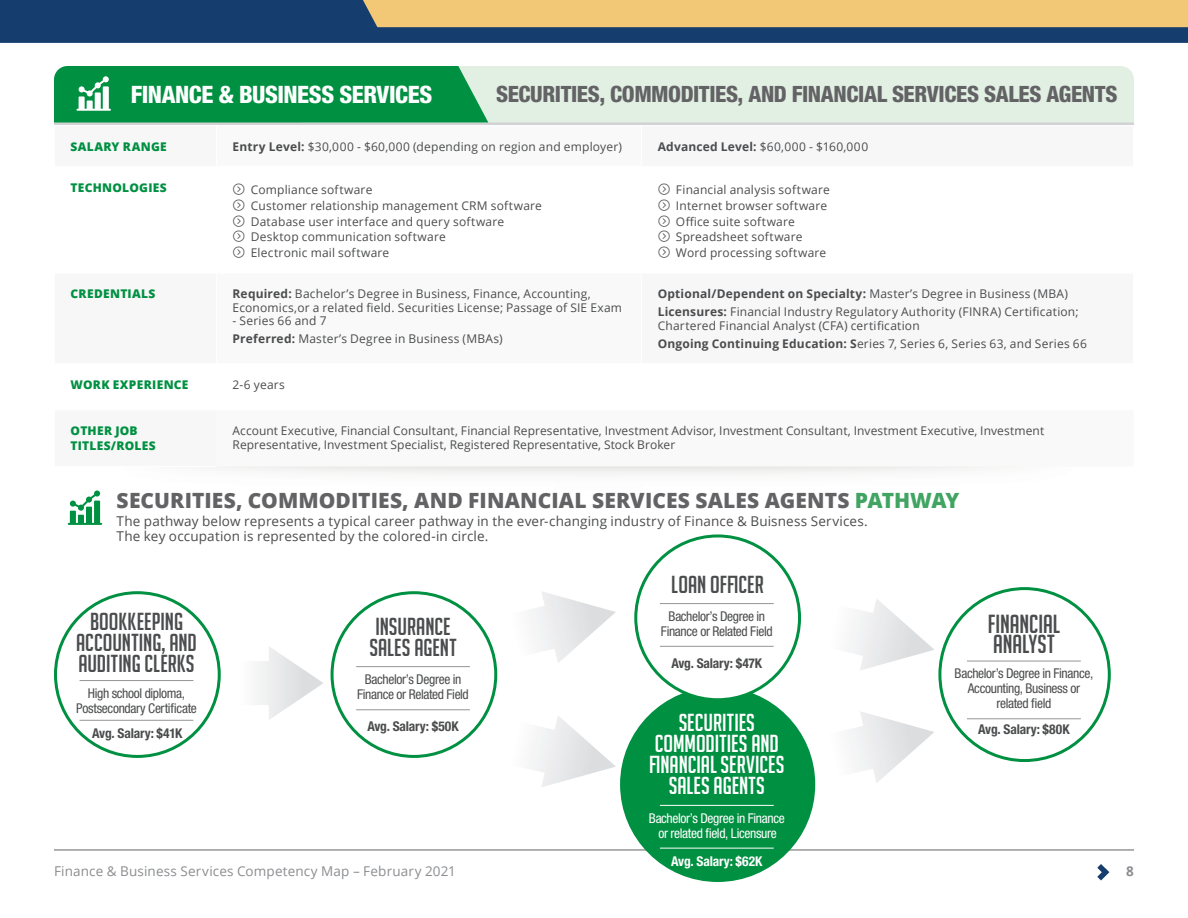
<style>
.page{position:relative;width:1188px;height:918px;background:#fff}
.page>*{position:absolute;margin:0;border:0;box-sizing:border-box;transform-origin:0 0}
.t1{font:25.5px/19.5px "Big Noodle Titling";letter-spacing:-.005em;color:#4b4c4d}
.t2{font:24px/21px "Big Noodle Titling";color:#4b4c4d;text-align:center}
.t3{font:24px/21px "Big Noodle Titling";color:#fff;text-align:center}
.t4{font:800 condensed 24px "Helvetica Neue LT Std";letter-spacing:-.02em;color:#fff}
.t5{font:800 condensed 22.5px "Helvetica Neue LT Std";letter-spacing:-.015em;color:#636366}
.t6{font:800 21px "Open Sans";letter-spacing:.005em;color:#636366}
.t7{font:condensed 13.5px/15px "Helvetica Neue LT Std";letter-spacing:-.025em;color:#4b4c4d;text-align:center}
.t8{font:13.5px/15px "Open Sans";letter-spacing:.01em;color:#4b4c4d}
.t9{font:700 condensed 13.5px "Helvetica Neue LT Std";letter-spacing:-.015em;color:#4b4c4d}
.t10{font:13.5px "Open Sans";letter-spacing:.01em;color:#8b8d90}
.t11{font:condensed 13.5px/15px "Helvetica Neue LT Std";letter-spacing:-.025em;color:#fff;text-align:center}
.t12{font:700 condensed 13.5px "Helvetica Neue LT Std";letter-spacing:-.015em;color:#fff}
.t13{font:700 13.5px "Open Sans";color:#8b8d90}
.t14{font:12px/13.5px "Open Sans";letter-spacing:.015em;color:#4b4c4d}
.t15{font:800 12px/15px "Open Sans";letter-spacing:.02em;color:#009041}
.t16{font:700 12px "Open Sans";letter-spacing:.015em;color:#4b4c4d}
.t17{font:12px "Open Sans";letter-spacing:.04em;color:#4b4c4d}
.s1{font-weight:700}
.s2{font-weight:400}
.s3{color:#41a463}
</style>
<div class="page">
<svg style="left:258px;top:647px;width:65px;height:73px"></svg>
<svg style="left:1097px;top:864px;width:12px;height:17px"></svg>
<hr style="left:54px;top:850px;width:1080px;height:1px;background:#636366">
<svg style="left:0;top:0;width:1188px;height:43px;background:#173e6d"></svg>
<svg style="left:247px;top:0;width:941px;height:27px;background:#d5b575"></svg>
<svg style="left:216px;top:464px;width:918px;height:3px"></svg>
<hr style="left:54px;top:123px;width:1080px;height:2px;background:#d1d2d4">
<svg style="left:494px;top:592px;width:122px;height:71px"></svg>
<svg style="left:812px;top:712px;width:122px;height:71px"></svg>
<svg style="left:532px;top:716px;width:84px;height:71px"></svg>
<svg style="left:850px;top:599px;width:84px;height:71px"></svg>
<hr style="left:80px;top:680px;width:113px;height:1px;background:#939598">
<hr style="left:80px;top:720px;width:113px;height:1px;background:#939598">
<div style="left:488px;top:66px;width:646px;height:57px;background:#e2efe3"></div>
<svg style="left:54px;top:66px;width:434px;height:57px;background:#0f964c"></svg>
<svg style="left:68px;top:491px;width:34px;height:34px"></svg>
<div style="left:622px;top:688px;width:192px;height:192px;background:#009041;border-radius:50%"></div>
<hr style="left:660px;top:805px;width:114px;height:1px;background:#fff">
<hr style="left:660px;top:848px;width:114px;height:1px;background:#fff">
<hr style="left:356px;top:666px;width:114px;height:1px;background:#939598">
<hr style="left:356px;top:710px;width:114px;height:1px;background:#939598">
<div style="left:636px;top:536px;width:164px;height:164px;background:#fff;border-radius:50%"></div>
<hr style="left:660px;top:603px;width:114px;height:1px;background:#939598">
<hr style="left:660px;top:646px;width:114px;height:1px;background:#939598">
<hr style="left:967px;top:661px;width:114px;height:1px;background:#939598">
<hr style="left:967px;top:719px;width:114px;height:1px;background:#939598">
<p class="t4" style="left:131px;top:79px;width:303px">FINANCE &amp; BUSINESS SERVICES</p>
<p class="t5" style="left:496px;top:80px;width:623px">SECURITIES, COMMODITIES, AND FINANCIAL SERVICES SALES AGENTS</p>
<p class="t15" style="left:71px;top:138px;width:98px">SALARY RANGE</p>
<p class="t14" style="left:233px;top:139px;width:391px"><span class="s1">Entry Level:</span> $30,000 - $60,000 (depending on region and employer)</p>
<p class="t17" style="left:658px;top:138px;width:212px"><span class="s1">Advanced Level:</span> $60,000 - $160,000</p>
<p class="t15" style="left:71px;top:180px;width:98px">TECHNOLOGIES</p>
<p class="t14" style="left:251px;top:183px;width:123px">Compliance software</p>
<p class="t14" style="left:251px;top:198px;width:293px">Customer relationship management CRM software</p>
<p class="t14" style="left:251px;top:214px;width:255px">Database user interface and query software</p>
<p class="t14" style="left:251px;top:230px;width:196px">Desktop communication software</p>
<p class="t14" style="left:251px;top:245px;width:140px">Electronic mail software</p>
<p class="t14" style="left:676px;top:183px;width:155px">Financial analysis software</p>
<p class="t14" style="left:676px;top:198px;width:153px">Internet browser software</p>
<p class="t14" style="left:676px;top:214px;width:120px">Office suite software</p>
<p class="t14" style="left:676px;top:230px;width:128px">Spreadsheet software</p>
<p class="t14" style="left:676px;top:245px;width:152px">Word processing software</p>
<p class="t15" style="left:71px;top:286px;width:86px">CREDENTIALS</p>
<p class="t14" style="left:233px;top:287px;width:391px"><span class="s1">Required:</span> Bachelor’s Degree in Business, Finance, Accounting,<br>Economics,or a related field. Securities License; Passage of SIE Exam</p>
<p class="t14" style="left:233px;top:314px;width:95px">- Series 66 and 7</p>
<p class="t14" style="left:233px;top:332px;width:272px"><span class="s1">Preferred:</span> Master’s Degree in Business (MBAs)</p>
<p class="t16" style="left:658px;top:286px;width:412px">Optional/Dependent on Specialty: <span class="s2">Master’s Degree in Business (MBA)</span></p>
<p class="t14" style="left:658px;top:305px;width:422px"><span class="s1">Licensures:</span> Financial Industry Regulatory Authority (FINRA) Certification;<br>Chartered Financial Analyst (CFA) certification</p>
<p class="t14" style="left:658px;top:336px;width:431px"><span class="s1">Ongoing Continuing Education: S</span>eries 7, Series 6, Series 63, and Series 66</p>
<p class="t15" style="left:71px;top:377px;width:119px">WORK EXPERIENCE</p>
<p class="t14" style="left:233px;top:378px;width:54px">2-6 years</p>
<p class="t15" style="left:71px;top:423px;width:87px">OTHER JOB<br>TITLES/ROLES</p>
<p class="t14" style="left:233px;top:424px;width:813px">Account Executive, Financial Consultant, Financial Representative, Investment Advisor, Investment Consultant, Investment Executive, Investment<br>Representative, Investment Specialist, Registered Representative, Stock Broker</p>
<p class="t6" style="left:117px;top:485px;width:844px">SECURITIES, COMMODITIES, AND FINANCIAL SERVICES SALES AGENTS <span class="s3">PATHWAY</span></p>
<p class="t8" style="left:117px;top:514px;width:753px">The pathway below represents a typical career pathway in the ever-changing industry of Finance &amp; Buisness Services.<br>The key occupation is represented by the colored-in circle.</p>
<p class="t2" style="left:671px;top:573px;width:94px">LOAN OFFICER</p>
<p class="t7" style="left:661px;top:609px;width:113px">Bachelor’s Degree in<br>Finance or Related Field</p>
<p class="t9" style="left:671px;top:655px;width:92px">Avg. Salary: $47K</p>
<p class="t2" style="left:76px;top:611px;width:122px">BOOKKEEPING<br>ACCOUNTING, AND<br>AUDITING CLERKS</p>
<p class="t7" style="left:76px;top:686px;width:122px">High school diploma,<br>Postsecondary Certificate</p>
<p class="t9" style="left:92px;top:726px;width:92px">Avg. Salary: $41K</p>
<p class="t1" style="left:988px;top:615px;width:74px">FINANCIAL<br>ANALYST</p>
<p class="t7" style="left:955px;top:666px;width:140px">Bachelor’s Degree in Finance,<br>Accounting, Business or related field</p>
<p class="t9" style="left:978px;top:721px;width:93px">Avg. Salary: $80K</p>
<p class="t2" style="left:369px;top:616px;width:89px;text-align:left">INSURANCE<br>SALES AGENT</p>
<p class="t7" style="left:357px;top:672px;width:113px">Bachelor’s Degree in<br>Finance or Related Field</p>
<p class="t9" style="left:367px;top:718px;width:93px">Avg. Salary: $50K</p>
<p class="t3" style="left:649px;top:712px;width:137px">SECURITIES<br>COMMODITIES AND<br>FINANCIAL SERVICES<br>SALES AGENTS</p>
<p class="t11" style="left:649px;top:810px;width:137px">Bachelor’s Degree in Finance or related field, Licensure</p>
<p class="t12" style="left:671px;top:853px;width:93px">Avg. Salary: $62K</p>
<p class="t10" style="left:54px;top:862px;width:404px">Finance &amp; Business Services Competency Map – February 2021</p>
<p class="t13" style="left:1126px;top:861px;width:9px">8</p>
</div>
